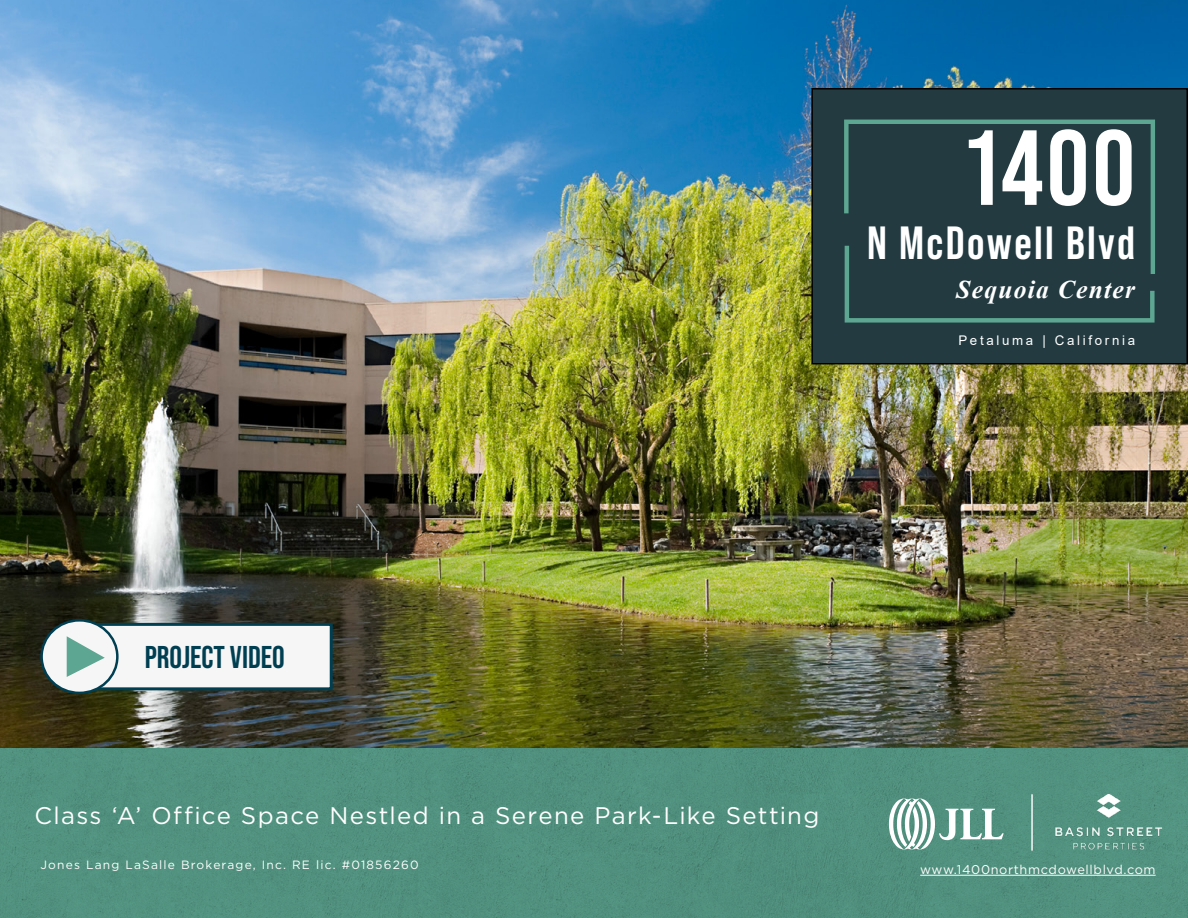
<style>
.page{position:relative;width:1188px;height:918px;background:#fff}
.page>*{position:absolute;margin:0;border:0;box-sizing:border-box;transform-origin:0 0}
.t1{font:700 106.5px "Bebas Neue Pro";color:#fff}
.t2{font:700 46.5px "Bebas Neue Pro";letter-spacing:.05em;color:#fff}
.t3{font:700 31.5px "Bebas Neue Pro";color:#003f52}
.t4{font:italic 700 25.5px "Times New Roman";letter-spacing:.05em;color:#fff}
.t5{font:24px "Gotham";letter-spacing:.055em;color:#fff}
.t6{font:13.35px "Arial";letter-spacing:.2em;color:#fff}
.t7{font:12.75px "Gotham";letter-spacing:.05em;color:#fff}
.t8{font:12px "Gotham";letter-spacing:.1em;color:#fff}
</style>
<div class="page">
<div style="left:0;top:747px;width:1188px;height:171px;background:#51917f"></div>
<img style="left:0;top:0;width:1188px;height:747px">
<div style="left:67px;top:623px;width:266px;height:67px;background:#f6f6f6;border:3px solid #003f52"></div>
<div style="left:42px;top:620px;width:75px;height:73px;background:#f6f6f6;border-radius:50%"></div>
<div style="left:40px;top:619px;width:79px;height:75px;border:3px solid #003f52;border-radius:50%"></div>
<svg style="left:67px;top:636px;width:38px;height:41px"></svg>
<div style="left:812px;top:89px;width:375px;height:275px;background:#223a40"></div>
<div style="left:811px;top:88px;width:377px;height:276px;border:2px solid #000"></div>
<svg style="left:844px;top:119px;width:311px;height:122px"></svg>
<svg style="left:844px;top:241px;width:311px;height:82px"></svg>
<svg style="left:889px;top:798px;width:115px;height:52px"></svg>
<img style="left:1055px;top:794px;width:108px;height:57px">
<hr style="left:1031px;top:794px;width:2px;height:57px;background:#fff">
<hr style="left:920px;top:875px;width:236px;height:1px;background:#fff">
<h1 class="t1" style="left:967px;top:107px;width:170px">1400</h1>
<h2 class="t2" style="left:867px;top:216px;width:269px">N McDowell Blvd</h2>
<p class="t4" style="left:956px;top:272px;width:180px">Sequoia Center</p>
<h3 class="t3" style="left:145px;top:639px;width:142px">PROJECT VIDEO</h3>
<p class="t5" style="left:35px;top:800px;width:786px">Class ‘A’ Office Space Nestled in a Serene Park-Like Setting</p>
<p class="t6" style="left:958px;top:331px;width:178px">Petaluma | California</p>
<p class="t8" style="left:40px;top:857px;width:380px">Jones Lang LaSalle Brokerage, Inc. RE lic. #01856260</p>
<p class="t7" style="left:920px;top:861px;width:237px">www.1400northmcdowellblvd.com</p>
</div>
